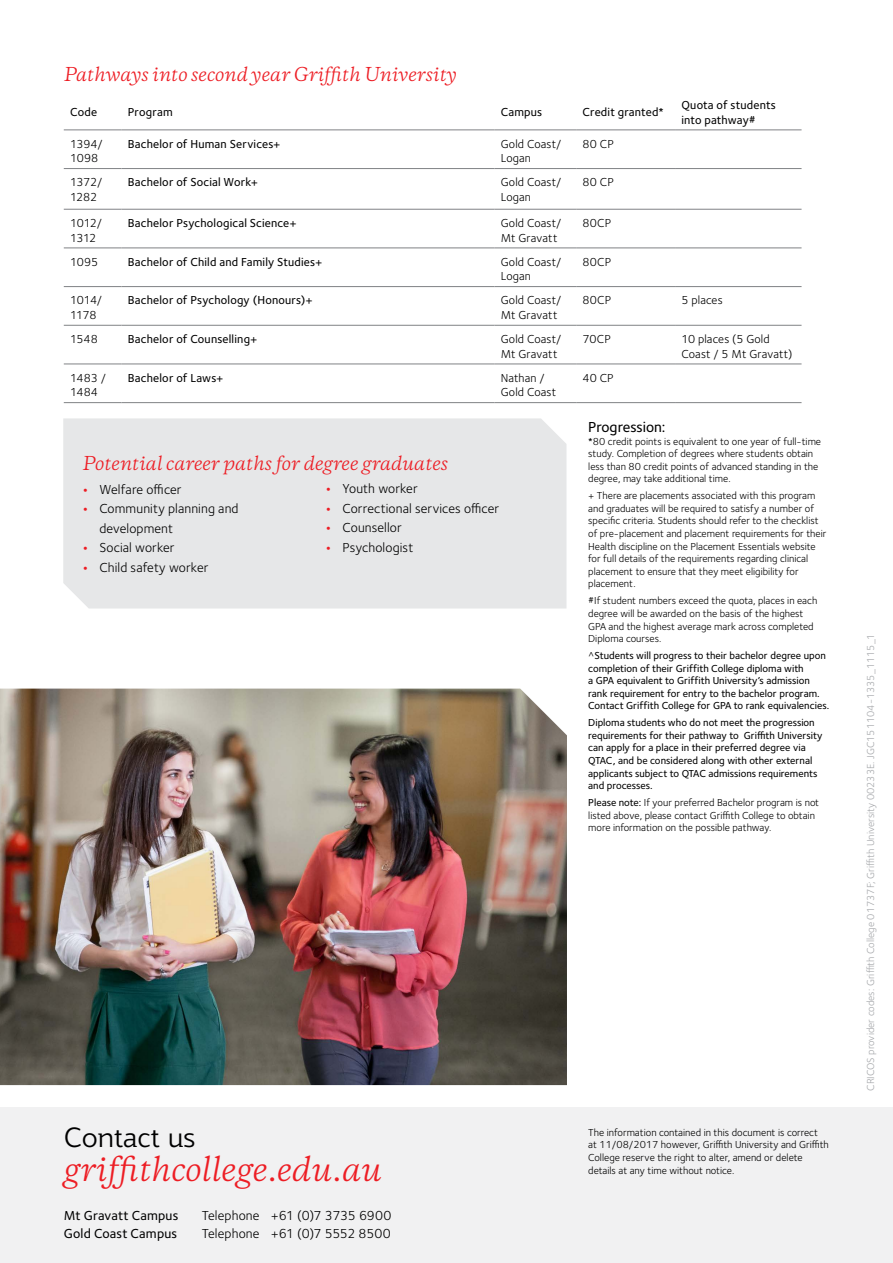
<style>
.page{position:relative;width:893px;height:1263px;background:#fff}
.page>*{position:absolute;margin:0;border:0;box-sizing:border-box;transform-origin:0 0}
.t1{font:italic 31.5px "Copernicus";color:#ed1d24}
.t2{font:300 27px "Jotia";letter-spacing:-.01em;color:#000}
.t3{font:italic 18px "Copernicus";color:#ed1d24}
.t4{font:500 15px "Foundry Sterling";color:#000}
.t5{font:13.5px/19.5px "Foundry Sterling";letter-spacing:.01em;color:#000}
.t6{font:500 13.5px "Foundry Sterling";letter-spacing:.015em;color:#000}
.t7{font:500 12px/14.4px "Foundry Sterling";letter-spacing:.015em;color:#000}
.t8{font:12px/14.4px "Foundry Sterling";letter-spacing:.01em;color:#000}
.t9{font:12px/14.4px "Foundry Sterling";letter-spacing:-.025em;color:#000}
.t10{font:12px/14.4px "Foundry Sterling";letter-spacing:-.06em;color:#000}
.t11{font:12px/14.4px "Foundry Sterling";letter-spacing:-.055em;color:#000}
.t12{font:10.5px/12.6px "Foundry Sterling";color:#000}
.t13{font:500 10.5px/12.6px "Foundry Sterling";color:#000}
.t14{font:10.5px "Foundry Sterling";color:#a7a9ac}
.s1{font-weight:500}
.s2{font-weight:400}
.s3{font-weight:700;color:#ed1d24}
</style>
<div class="page">
<div style="left:0;top:1107px;width:893px;height:156px;background:#f1f1f2"></div>
<svg style="left:64px;top:130px;width:737px;height:39px"></svg>
<hr style="left:64px;top:209px;width:57px;height:1px;background:#808285">
<hr style="left:122px;top:209px;width:372px;height:1px;background:#808285">
<hr style="left:494px;top:209px;width:82px;height:1px;background:#808285">
<hr style="left:576px;top:209px;width:99px;height:1px;background:#808285">
<hr style="left:675px;top:209px;width:126px;height:1px;background:#808285">
<hr style="left:64px;top:364px;width:57px;height:1px;background:#808285">
<hr style="left:122px;top:364px;width:372px;height:1px;background:#808285">
<hr style="left:494px;top:364px;width:82px;height:1px;background:#808285">
<hr style="left:576px;top:364px;width:99px;height:1px;background:#808285">
<hr style="left:675px;top:364px;width:126px;height:1px;background:#808285">
<hr style="left:64px;top:402px;width:57px;height:1px;background:#808285">
<hr style="left:122px;top:402px;width:372px;height:1px;background:#808285">
<hr style="left:494px;top:402px;width:82px;height:1px;background:#808285">
<hr style="left:576px;top:402px;width:99px;height:1px;background:#808285">
<hr style="left:675px;top:402px;width:126px;height:1px;background:#808285">
<hr style="left:64px;top:248px;width:57px;height:1px;background:#808285">
<hr style="left:122px;top:248px;width:372px;height:1px;background:#808285">
<hr style="left:494px;top:248px;width:82px;height:1px;background:#808285">
<hr style="left:576px;top:248px;width:99px;height:1px;background:#808285">
<hr style="left:675px;top:248px;width:126px;height:1px;background:#808285">
<hr style="left:64px;top:286px;width:57px;height:1px;background:#808285">
<hr style="left:122px;top:286px;width:372px;height:1px;background:#808285">
<hr style="left:494px;top:286px;width:82px;height:1px;background:#808285">
<hr style="left:576px;top:286px;width:99px;height:1px;background:#808285">
<hr style="left:675px;top:286px;width:126px;height:1px;background:#808285">
<hr style="left:64px;top:325px;width:57px;height:1px;background:#808285">
<hr style="left:122px;top:325px;width:372px;height:1px;background:#808285">
<hr style="left:494px;top:325px;width:82px;height:1px;background:#808285">
<hr style="left:576px;top:325px;width:99px;height:1px;background:#808285">
<hr style="left:675px;top:325px;width:126px;height:1px;background:#808285">
<hr style="left:64px;top:129px;width:57px;height:1px;background:#808285">
<hr style="left:122px;top:129px;width:372px;height:1px;background:#808285">
<hr style="left:494px;top:129px;width:82px;height:1px;background:#808285">
<hr style="left:576px;top:129px;width:99px;height:1px;background:#808285">
<hr style="left:675px;top:129px;width:126px;height:1px;background:#808285">
<hr style="left:64px;top:168px;width:57px;height:1px;background:#808285">
<hr style="left:122px;top:168px;width:372px;height:1px;background:#808285">
<hr style="left:494px;top:168px;width:82px;height:1px;background:#808285">
<hr style="left:576px;top:168px;width:99px;height:1px;background:#808285">
<hr style="left:675px;top:168px;width:126px;height:1px;background:#808285">
<div style="left:63px;top:418px;width:503px;height:190px;background:#e6e7e8"></div>
<img style="left:0;top:688px;width:567px;height:397px">
<h3 class="t3" style="left:64px;top:62px;width:395px">Pathways into second year Griffith University</h3>
<p class="t7" style="left:70px;top:105px;width:28px">Code</p>
<p class="t7" style="left:128px;top:105px;width:46px">Program</p>
<p class="t7" style="left:501px;top:105px;width:43px">Campus</p>
<p class="t7" style="left:583px;top:105px;width:83px">Credit granted*</p>
<p class="t7" style="left:681px;top:98px;width:96px">Quota of students into pathway#</p>
<p class="t8" style="left:70px;top:137px;width:34px">1394/<br>1098</p>
<p class="t7" style="left:128px;top:137px;width:154px">Bachelor of Human Services+</p>
<p class="t8" style="left:501px;top:137px;width:62px">Gold Coast/<br>Logan</p>
<p class="t8" style="left:583px;top:137px;width:33px">80 CP</p>
<p class="t9" style="left:70px;top:175px;width:34px">1372/<br>1282</p>
<p class="t7" style="left:128px;top:175px;width:132px">Bachelor of Social Work+</p>
<p class="t8" style="left:501px;top:175px;width:62px">Gold Coast/<br>Logan</p>
<p class="t8" style="left:583px;top:175px;width:33px">80 CP</p>
<p class="t10" style="left:70px;top:216px;width:33px">1012/<br>1312</p>
<p class="t7" style="left:128px;top:216px;width:170px">Bachelor Psychological Science+</p>
<p class="t8" style="left:501px;top:216px;width:62px">Gold Coast/<br>Mt Gravatt</p>
<p class="t8" style="left:583px;top:216px;width:30px">80CP</p>
<p class="t8" style="left:70px;top:255px;width:29px">1095</p>
<p class="t7" style="left:128px;top:255px;width:196px">Bachelor of Child and Family Studies+</p>
<p class="t8" style="left:501px;top:255px;width:62px">Gold Coast/<br>Logan</p>
<p class="t8" style="left:583px;top:255px;width:30px">80CP</p>
<p class="t11" style="left:70px;top:293px;width:33px">1014/<br>1178</p>
<p class="t7" style="left:128px;top:293px;width:186px">Bachelor of Psychology (Honours)+</p>
<p class="t8" style="left:501px;top:293px;width:62px">Gold Coast/<br>Mt Gravatt</p>
<p class="t8" style="left:583px;top:293px;width:30px">80CP</p>
<p class="t8" style="left:681px;top:293px;width:43px">5 places</p>
<p class="t8" style="left:70px;top:332px;width:29px">1548</p>
<p class="t7" style="left:128px;top:332px;width:131px">Bachelor of Counselling+</p>
<p class="t8" style="left:501px;top:332px;width:62px">Gold Coast/<br>Mt Gravatt</p>
<p class="t8" style="left:583px;top:332px;width:30px">70CP</p>
<p class="t8" style="left:681px;top:332px;width:112px">10 places (5 Gold<br>Coast / 5 Mt Gravatt)</p>
<p class="t8" style="left:70px;top:371px;width:37px">1483 /<br>1484</p>
<p class="t7" style="left:128px;top:371px;width:97px">Bachelor of Laws+</p>
<p class="t8" style="left:501px;top:371px;width:57px">Nathan /<br>Gold Coast</p>
<p class="t8" style="left:583px;top:371px;width:33px">40 CP</p>
<h3 class="t4" style="left:588px;top:418px;width:79px">Progression:</h3>
<p class="t12" style="left:588px;top:435px;width:234px"><span class="s1">*</span>80 credit points is equivalent to one year of full-time study. Completion of degrees where students obtain less than 80 credit points of advanced standing in the degree, may take additional time.</p>
<p class="t12" style="left:588px;top:489px;width:240px">+ There are placements associated with this program and graduates will be required to satisfy a number of specific criteria. Students should refer to the checklist of pre-placement and placement requirements for their Health discipline on the Placement Essentials website for full details of the requirements regarding clinical placement to ensure that they meet eligibility for placement.</p>
<p class="t12" style="left:588px;top:595px;width:231px">#If student numbers exceed the quota, places in each degree will be awarded on the basis of the highest GPA and the highest average mark across completed Diploma courses.</p>
<p class="t13" style="left:588px;top:649px;width:242px"><span class="s2">^</span>Students will progress to their bachelor degree upon completion of their Griffith College diploma with<br>a GPA equivalent to Griffith University’s admission rank requirement for entry to the bachelor program.<br>Contact Griffith College for GPA to rank equivalencies.</p>
<p class="t13" style="left:588px;top:717px;width:236px">Diploma students who do not meet the progression requirements for their pathway to Griffith University can apply for a place in their preferred degree via QTAC, and be considered along with other external applicants subject to QTAC admissions requirements and processes.</p>
<p class="t12" style="left:588px;top:796px;width:232px"><span class="s1">Please note:</span> If your preferred Bachelor program is not listed above, please contact Griffith College to obtain more information on the possible pathway.</p>
<h3 class="t3" style="left:82px;top:451px;width:367px">Potential career paths for degree graduates</h3>
<p class="t5" style="left:82px;top:479px;width:101px"><span class="s3">•</span> Welfare officer</p>
<p class="t5" style="left:99px;top:499px;width:141px;text-indent:-17px"><span class="s3">•</span> Community planning and development</p>
<p class="t5" style="left:82px;top:538px;width:94px"><span class="s3">•</span> Social worker</p>
<p class="t5" style="left:82px;top:557px;width:128px"><span class="s3">•</span> Child safety worker</p>
<p class="t5" style="left:325px;top:479px;width:94px"><span class="s3">•</span> Youth worker</p>
<p class="t5" style="left:325px;top:499px;width:175px"><span class="s3">•</span> Correctional services officer</p>
<p class="t5" style="left:325px;top:518px;width:78px"><span class="s3">•</span> Counsellor</p>
<p class="t5" style="left:325px;top:538px;width:89px"><span class="s3">•</span> Psychologist</p>
<h2 class="t2" style="left:64px;top:1119px;width:133px">Contact us</h2>
<h1 class="t1" style="left:64px;top:1148px;width:320px">griffithcollege.edu.au</h1>
<p class="t6" style="left:64px;top:1208px;width:116px">Mt Gravatt Campus</p>
<p class="t5" style="left:202px;top:1206px;width:191px">Telephone +61 (0)7 3735 6900</p>
<p class="t6" style="left:64px;top:1226px;width:115px">Gold Coast Campus</p>
<p class="t5" style="left:202px;top:1224px;width:190px">Telephone +61 (0)7 5552 8500</p>
<p class="t12" style="left:588px;top:1126px;width:242px">The information contained in this document is correct at 11/08/2017 however, Griffith University and Griffith College reserve the right to alter, amend or delete details at any time without notice.</p>
<p class="t14" style="left:864px;top:1091px;width:459px;rotate:-90deg">CRICOS provider codes: Griffith College 01737F; Griffith University 00233E. JGC151104-1335_1115_1</p>
</div>
